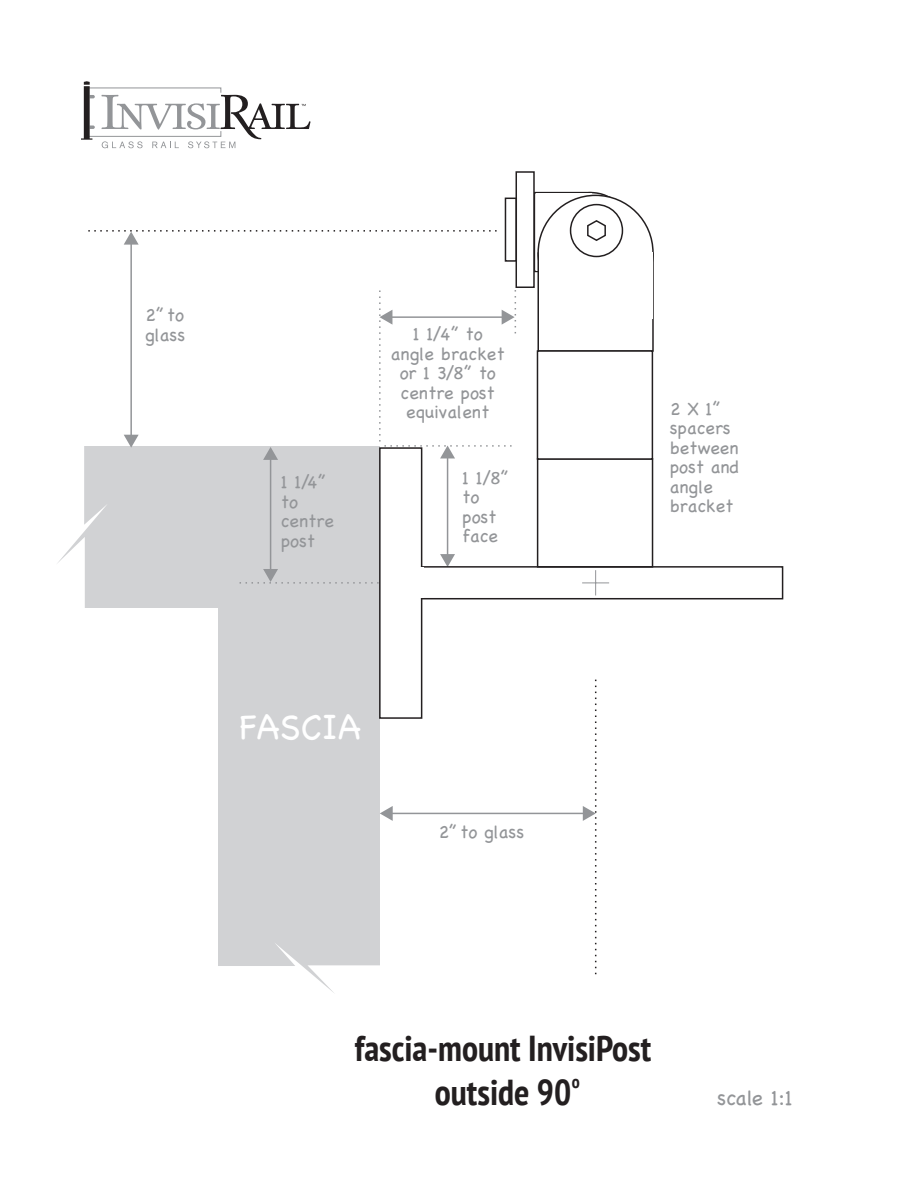
<style>
.page{position:relative;width:918px;height:1188px;background:#fff}
.page>*{position:absolute;margin:0;border:0;box-sizing:border-box;transform-origin:0 0}
.t1{font:700 condensed 36px/43.5px "PT Sans";color:#231f20;text-align:center}
.t2{font:36px "Chalkboard";color:#fff}
.t3{font:21px "Chalkboard";letter-spacing:-.025em;color:#939598}
.t4{font:18px/19.5px "Chalkboard";color:#939598}
.t5{font:700 condensed 18px "PT Sans";color:#231f20}
</style>
<div class="page">
<svg style="left:81px;top:81px;width:230px;height:67px"></svg>
<div style="left:44px;top:446px;width:336px;height:162px;background:#d1d2d4"></div>
<svg style="left:44px;top:446px;width:62px;height:162px"></svg>
<hr style="left:130px;top:242px;width:2px;height:195px;background:#939598">
<svg style="left:124px;top:435px;width:15px;height:13px"></svg>
<svg style="left:88px;top:230px;width:409px;height:15px"></svg>
<div style="left:218px;top:531px;width:162px;height:463px;background:#d1d2d4"></div>
<svg style="left:218px;top:943px;width:162px;height:51px"></svg>
<div style="left:534px;top:192px;width:58px;height:80px;border:2px solid #231f20"></div>
<div style="left:536px;top:193px;width:56px;height:78px;background:#fff"></div>
<div style="left:516px;top:171px;width:19px;height:117px;border:2px solid #231f20"></div>
<div style="left:505px;top:198px;width:12px;height:64px;border:2px solid #231f20"></div>
<div style="left:537px;top:252px;width:117px;height:100px;border:2px solid #231f20"></div>
<div style="left:539px;top:252px;width:113px;height:67px;background:#fff"></div>
<div style="left:570px;top:204px;width:53px;height:53px;border:2px solid #231f20;border-radius:50%"></div>
<svg style="left:587px;top:220px;width:19px;height:21px"></svg>
<div style="left:537px;top:458px;width:116px;height:110px;background:#fff;border:2px solid #231f20"></div>
<div style="left:537px;top:350px;width:116px;height:110px;background:#fff;border:2px solid #231f20"></div>
<hr style="left:270px;top:458px;width:1px;height:113px;background:#939598">
<svg style="left:263px;top:447px;width:15px;height:13px"></svg>
<svg style="left:240px;top:569px;width:139px;height:15px"></svg>
<hr style="left:391px;top:813px;width:194px;height:1px;background:#939598">
<svg style="left:583px;top:680px;width:13px;height:295px"></svg>
<svg style="left:380px;top:806px;width:13px;height:15px"></svg>
<hr style="left:447px;top:456px;width:1px;height:100px;background:#939598">
<svg style="left:440px;top:554px;width:15px;height:12px"></svg>
<svg style="left:379px;top:290px;width:137px;height:168px"></svg>
<svg style="left:582px;top:570px;width:27px;height:25px"></svg>
<div style="left:379px;top:447px;width:43px;height:272px;border:2px solid #231f20"></div>
<div style="left:421px;top:566px;width:362px;height:33px;border:2px solid #231f20"></div>
<hr style="left:420px;top:568px;width:3px;height:30px;background:#fff">
<p class="t4" style="left:145px;top:305px;width:42px">2” to glass</p>
<p class="t4" style="left:391px;top:324px;width:115px;text-align:center">1 1/4” to angle bracket or 1 3/8” to centre post equivalent</p>
<p class="t4" style="left:281px;top:472px;width:55px">1 1/4” to centre post</p>
<p class="t4" style="left:462px;top:468px;width:48px">1 1/8” to post face</p>
<h1 class="t2" style="left:239px;top:705px;width:123px">FASCIA</h1>
<p class="t4" style="left:438px;top:822px;width:87px">2” to glass</p>
<p class="t4" style="left:670px;top:399px;width:71px">2 X 1” spacers between post and angle bracket</p>
<h1 class="t1" style="left:355px;top:1026px;width:298px">fascia-mount InvisiPost outside 90</h1>
<p class="t5" style="left:572px;top:1070px;width:10px">o</p>
<p class="t3" style="left:717px;top:1085px;width:77px">scale 1:1</p>
</div>
